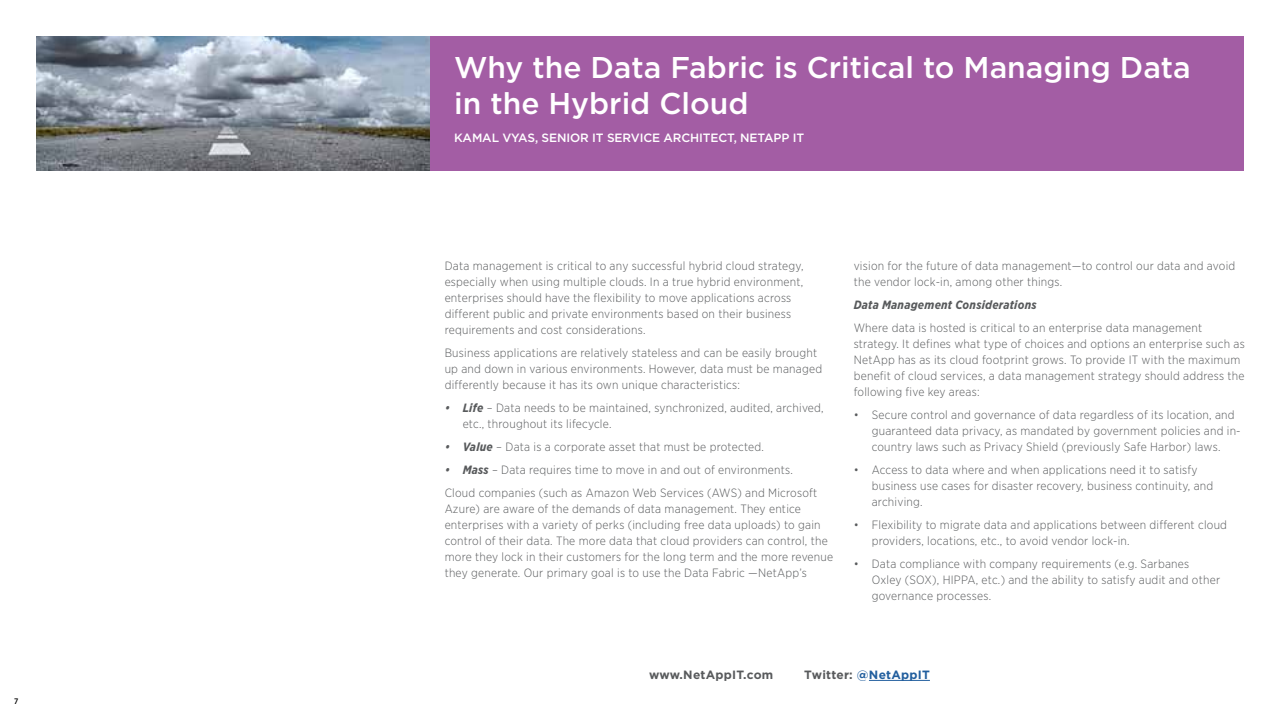
<style>
.page{position:relative;width:1280px;height:720px;background:#fff}
.page>*{position:absolute;margin:0;border:0;box-sizing:border-box;transform-origin:0 0}
.t1{font:500 30px/36px "Gotham";color:#fff}
.t2{font:300 12px/16px "Gotham Narrow";letter-spacing:.02em;color:#585a5c}
.t3{font:500 12px "Gotham";letter-spacing:-.01em;color:#fff}
.t4{font:italic 700 12px "Gotham Narrow";letter-spacing:.02em;color:#585a5c}
.t5{font:700 12px "Gotham";letter-spacing:.02em;color:#215e9e}
.t6{font:700 12px "Gotham";letter-spacing:.02em;color:#585a5c}
.t7{font:500 8px "Gotham Narrow";color:#000}
.s1{font-weight:700;font-style:italic}
.s2{color:#585a5c}
</style>
<div class="page">
<div style="left:36px;top:36px;width:1208px;height:134px;background:#a35da4"></div>
<img style="left:36px;top:36px;width:394px;height:134px">
<hr style="left:869px;top:680px;width:61px;height:1px;background:#215e9e">
<p class="t7" style="left:14px;top:696px;width:6px">7</p>
<h1 class="t1" style="left:454px;top:49px;width:738px">Why the Data Fabric is Critical to Managing Data in the Hybrid Cloud</h1>
<p class="t3" style="left:454px;top:130px;width:351px">KAMAL VYAS, SENIOR IT SERVICE ARCHITECT, NETAPP IT</p>
<p class="t2" style="left:445px;top:258px;width:360px">Data management is critical to any successful hybrid cloud strategy, especially when using multiple clouds. In a true hybrid environment, enterprises should have the flexibility to move applications across different public and private environments based on their business requirements and cost considerations.</p>
<p class="t2" style="left:445px;top:345px;width:379px">Business applications are relatively stateless and can be easily brought up and down in various environments. However, data must be managed differently because it has its own unique characteristics:</p>
<p class="t2" style="left:463px;top:400px;width:363px;text-indent:-18px"><span class="s1">• Life</span> – Data needs to be maintained, synchronized, audited, archived, etc., throughout its lifecycle.</p>
<p class="t2" style="left:445px;top:439px;width:321px"><span class="s1">• Value</span> – Data is a corporate asset that must be protected.</p>
<p class="t2" style="left:445px;top:458px;width:374px;line-height:23px"><span class="s1">• Mass</span> – Data requires time to move in and out of environments.<br>Cloud companies (such as Amazon Web Services (AWS) and Microsoft</p>
<p class="t2" style="left:445px;top:501px;width:390px">Azure) are aware of the demands of data management. They entice enterprises with a variety of perks (including free data uploads) to gain control of their data. The more data that cloud providers can control, the more they lock in their customers for the long term and the more revenue they generate. Our primary goal is to use the Data Fabric —NetApp’s</p>
<p class="t2" style="left:854px;top:258px;width:383px">vision for the future of data management—to control our data and avoid the vendor lock-in, among other things.</p>
<p class="t4" style="left:854px;top:297px;width:184px">Data Management Considerations</p>
<p class="t2" style="left:854px;top:320px;width:393px">Where data is hosted is critical to an enterprise data management strategy. It defines what type of choices and options an enterprise such as NetApp has as its cloud footprint grows. To provide IT with the maximum benefit of cloud services, a data management strategy should address the following five key areas:</p>
<p class="t2" style="left:872px;top:407px;width:370px;text-indent:-18px">• Secure control and governance of data regardless of its location, and guaranteed data privacy, as mandated by government policies and in&shy;country laws such as Privacy Shield (previously Safe Harbor) laws.</p>
<p class="t2" style="left:872px;top:462px;width:343px;text-indent:-18px">• Access to data where and when applications need it to satisfy business use cases for disaster recovery, business continuity, and archiving.</p>
<p class="t2" style="left:872px;top:517px;width:357px;text-indent:-18px">• Flexibility to migrate data and applications between different cloud providers, locations, etc., to avoid vendor lock-in.</p>
<p class="t2" style="left:872px;top:556px;width:350px;text-indent:-18px">• Data compliance with company requirements (e.g. Sarbanes<br>Oxley (SOX), HIPPA, etc.) and the ability to satisfy audit and other governance processes.</p>
<p class="t6" style="left:649px;top:667px;width:126px">www.NetAppIT.com</p>
<p class="t5" style="left:804px;top:667px;width:127px"><span class="s2">Twitter:</span> @NetAppIT</p>
</div>
